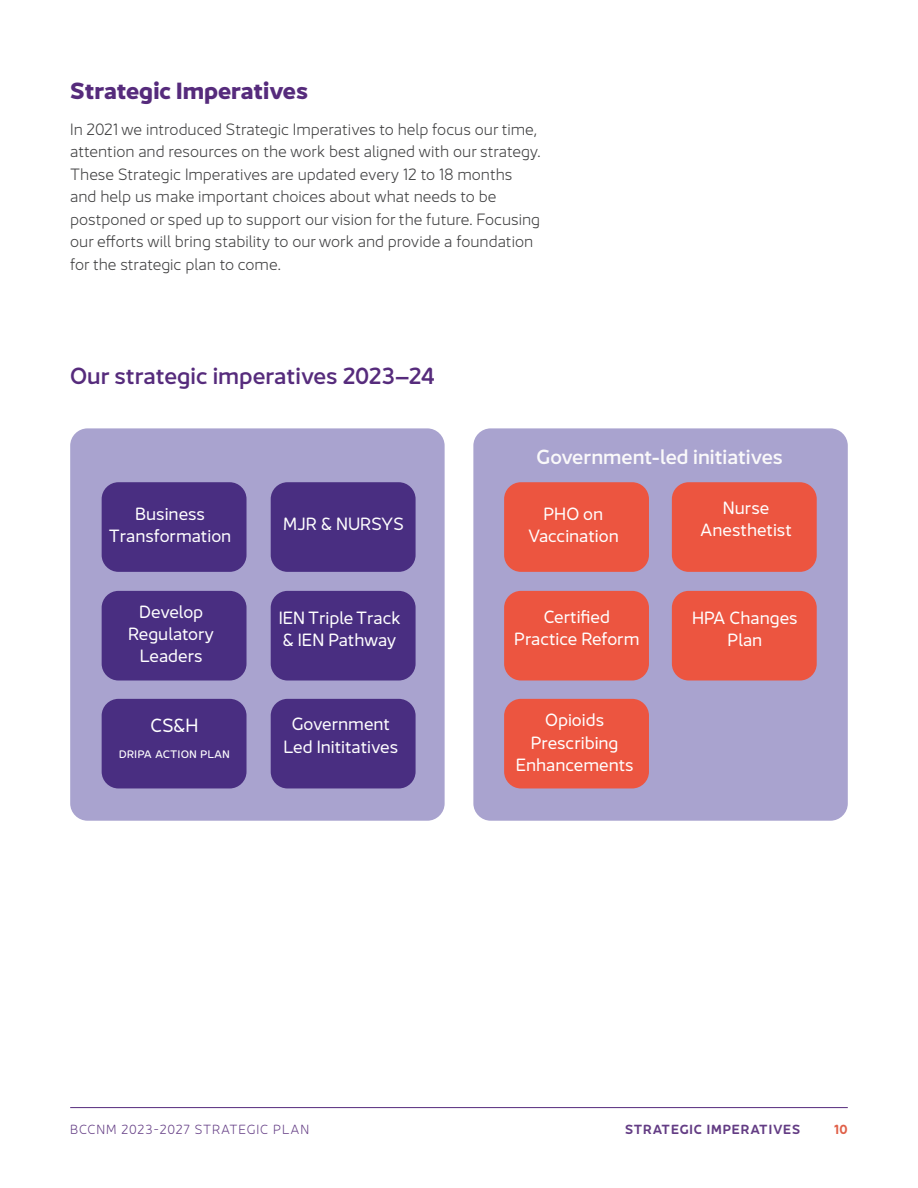
<style>
.page{position:relative;width:918px;height:1188px;background:#fff}
.page>*{position:absolute;margin:0;border:0;box-sizing:border-box;transform-origin:0 0}
.t1{font:500 22.5px "Jano Sans Pro";color:#562b7c}
.Body{font:700 22.5px "Jano Sans Pro";color:#562b7c}
.t2{font:500 19.65px "Jano Sans Pro";color:#faf9fa}
.t3{font:18.45px "Jano Sans Pro";color:#fff}
.t4{font:17.1px/22.4px "Jano Sans Pro";color:#fff;text-align:center}
.Body-2{font:300 15.75px/22.5px "Jano Sans Pro";color:#3e3e3f}
.t5{font:13.2px "Jano Sans Pro";color:#fff}
.t6{font:300 12.75px "Jano Sans Pro";letter-spacing:.06em;color:#633c84}
.Body-3{font:600 12.75px "Jano Sans Pro";letter-spacing:.07em;color:#633c84}
.t7{font:600 12.75px "Jano Sans Pro";color:#e06048}
</style>
<div class="page">
<hr style="left:70px;top:1107px;width:778px;height:1px;background:#562b7c">
<div style="left:473px;top:428px;width:375px;height:393px;background:#a9a3cf;border-radius:17px"></div>
<div style="left:70px;top:428px;width:375px;height:393px;background:#a9a3cf;border-radius:17px"></div>
<div style="left:102px;top:482px;width:145px;height:90px;background:#492e81;border-radius:17px"></div>
<div style="left:102px;top:591px;width:145px;height:90px;background:#492e81;border-radius:17px"></div>
<div style="left:102px;top:699px;width:145px;height:89px;background:#492e81;border-radius:17px"></div>
<div style="left:271px;top:482px;width:145px;height:90px;background:#492e81;border-radius:17px"></div>
<div style="left:271px;top:591px;width:145px;height:90px;background:#492e81;border-radius:17px"></div>
<div style="left:271px;top:699px;width:145px;height:89px;background:#492e81;border-radius:17px"></div>
<div style="left:504px;top:482px;width:145px;height:90px;background:#ec5540;border-radius:17px"></div>
<div style="left:504px;top:591px;width:145px;height:90px;background:#ec5540;border-radius:17px"></div>
<div style="left:504px;top:699px;width:145px;height:89px;background:#ec5540;border-radius:17px"></div>
<div style="left:672px;top:482px;width:145px;height:90px;background:#ec5540;border-radius:17px"></div>
<div style="left:672px;top:591px;width:145px;height:90px;background:#ec5540;border-radius:17px"></div>
<p class="Body" style="left:70px;top:71px;width:239px">Strategic Imperatives</p>
<p class="Body-2" style="left:70px;top:117px;width:472px">In 2021 we introduced Strategic Imperatives to help focus our time, attention and resources on the work best aligned with our strategy.<br>These Strategic Imperatives are updated every 12 to 18 months and help us make important choices about what needs to be postponed or sped up to support our vision for the future. Focusing our efforts will bring stability to our work and provide a foundation for the strategic plan to come.</p>
<h2 class="t1" style="left:70px;top:358px;width:366px">Our strategic imperatives 2023–24</h2>
<p class="t2" style="left:537px;top:441px;width:248px">Government-led initiatives</p>
<p class="t4" style="left:109px;top:501px;width:124px">Business<br>Transformation</p>
<p class="t4" style="left:283px;top:511px;width:122px">MJR &amp; NURSYS</p>
<p class="t4" style="left:528px;top:501px;width:92px">PHO on<br>Vaccination</p>
<p class="t4" style="left:700px;top:495px;width:93px">Nurse<br>Anesthetist</p>
<p class="t4" style="left:128px;top:599px;width:87px">Develop<br>Regulatory<br>Leaders</p>
<p class="t4" style="left:279px;top:605px;width:123px;text-align:left">IEN Triple Track &amp; IEN Pathway</p>
<p class="t4" style="left:514px;top:604px;width:127px">Certified<br>Practice Reform</p>
<p class="t4" style="left:692px;top:605px;width:107px">HPA Changes<br>Plan</p>
<p class="t3" style="left:150px;top:710px;width:49px">CS&amp;H</p>
<p class="t5" style="left:119px;top:743px;width:113px">dripa action plan</p>
<p class="t4" style="left:284px;top:712px;width:116px">Government<br>Led Inititatives</p>
<p class="t4" style="left:516px;top:708px;width:120px">Opioids<br>Prescribing<br>Enhancements</p>
<p class="t6" style="left:70px;top:1120px;width:240px">BCCNM 2023-2027 STRATEGIC PLAN</p>
<p class="Body-3" style="left:625px;top:1119px;width:177px">STRATEGIC IMPERATIVES</p>
<p class="t7" style="left:834px;top:1119px;width:15px">10</p>
</div>
